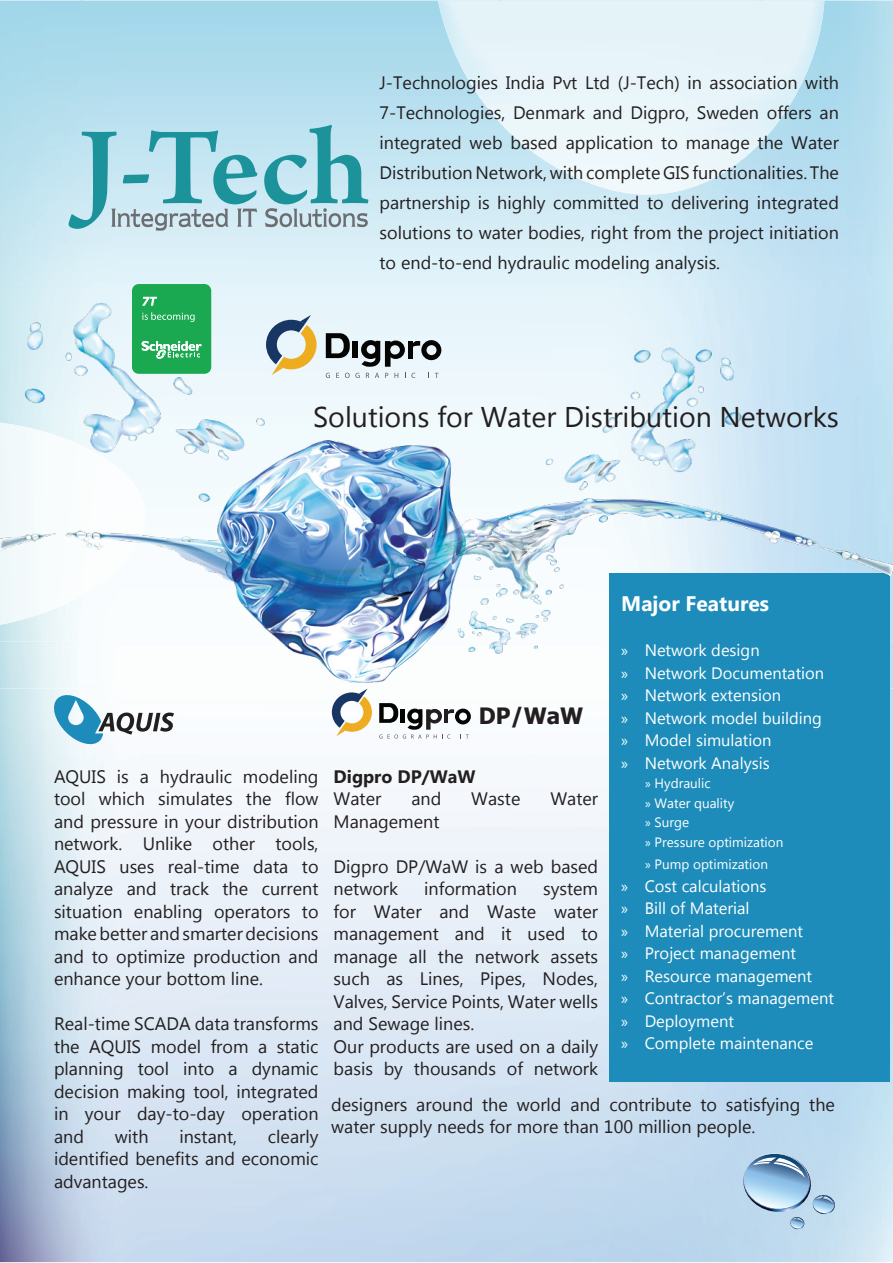
<style>
.page{position:relative;width:893px;height:1263px;background:#fff}
.page>*{position:absolute;margin:0;border:0;box-sizing:border-box;transform-origin:0 0}
.t1{font:28.5px "Lao UI";color:#231f20}
.t2{font:700 22.5px "Tahoma";color:#231f20}
.t3{font:700 21px "Lao UI";color:#fff}
.t4{font:18px/22.5px "Lao UI";color:#231f20;text-align:justify}
.t5{font:700 18px "Lao UI";color:#231f20}
.t6{font:16.5px "Lao UI";color:#fff}
.t7{font:13.5px "Lao UI";color:#fff}
.s1{font-family:"Myriad Pro"}
</style>
<div class="page">
<img style="left:0;top:689px;width:707px;height:573px">
<img style="left:438px;top:1px;width:386px;height:194px">
<div style="left:609px;top:573px;width:281px;height:509px;background:#1e8cba"></div>
<svg style="left:51px;top:692px;width:123px;height:56px"></svg>
<svg style="left:332px;top:689px;width:40px;height:47px"></svg>
<svg style="left:379px;top:703px;width:92px;height:36px"></svg>
<img style="left:0;top:304px;width:893px;height:378px">
<div style="left:132px;top:284px;width:79px;height:90px;background:#1aa950;border-radius:7px"></div>
<svg style="left:142px;top:341px;width:60px;height:18px"></svg>
<svg style="left:142px;top:312px;width:53px;height:10px"></svg>
<svg style="left:142px;top:297px;width:15px;height:9px"></svg>
<svg style="left:266px;top:315px;width:51px;height:60px;background:#bcbbaa"></svg>
<svg style="left:326px;top:333px;width:115px;height:45px;background:#a6afb2"></svg>
<svg style="left:69px;top:130px;width:188px;height:101px;background:#9bcdd7"></svg>
<svg style="left:264px;top:125px;width:105px;height:102px;background:#95c8d3"></svg>
<svg style="left:741px;top:1151px;width:95px;height:79px;background:#a6c7e0"></svg>
<p class="t4" style="left:379px;top:67px;width:461px;line-height:30px">J-Technologies India Pvt Ltd (J-Tech) in association with 7-Technologies, Denmark and Digpro, Sweden offers an integrated web based application to manage the Water Distribution Network, with complete GIS functionalities. The partnership is highly committed to delivering integrated solutions to water bodies, right from the project initiation to end-to-end hydraulic modeling analysis.</p>
<p class="t1" style="left:313px;top:398px;width:527px">Solutions for Water Distribution Networks</p>
<p class="t4" style="left:54px;top:764px;width:266px">AQUIS is a hydraulic modeling tool which simulates the flow and pressure in your distribution network. Unlike other tools, AQUIS uses real-time data to analyze and track the current situation enabling operators to make better and smarter decisions and to optimize production and enhance your bottom line.</p>
<p class="t4" style="left:54px;top:1012px;width:266px">Real-time SCADA data transforms the AQUIS model from a static planning tool into a dynamic decision making tool, integrated in your day-to-day operation and</p>
<p class="t4" style="left:54px;top:1124px;width:266px;text-indent:214px">clearly identified benefits and economic advantages.</p>
<p class="t4" style="left:115px;top:1124px;width:35px">with</p>
<p class="t4" style="left:179px;top:1124px;width:59px">instant,</p>
<p class="t2" style="left:479px;top:700px;width:106px">DP/WaW</p>
<p class="t5" style="left:334px;top:764px;width:143px">Digpro DP/WaW</p>
<p class="t4" style="left:334px;top:787px;width:49px">Water</p>
<p class="t4" style="left:411px;top:787px;width:31px">and</p>
<p class="t4" style="left:471px;top:787px;width:51px">Waste</p>
<p class="t4" style="left:550px;top:787px;width:49px">Water</p>
<p class="t4" style="left:334px;top:809px;width:107px">Management</p>
<p class="t4" style="left:334px;top:854px;width:266px">Digpro DP/WaW is a web based network</p>
<p class="t4" style="left:424px;top:877px;width:94px">information</p>
<p class="t4" style="left:334px;top:877px;width:266px;text-indent:210px">system for Water and Waste water management and it used to manage all the network assets such as Lines, Pipes, Nodes, Valves, Service Points, Water wells and Sewage lines.</p>
<p class="t4" style="left:334px;top:1034px;width:266px">Our products are used on a daily basis by thousands of network</p>
<p class="t3" style="left:621px;top:589px;width:149px">Major Features</p>
<p class="t6" style="left:621px;top:639px;width:140px"><span class="s1">»</span> Network design</p>
<p class="t6" style="left:621px;top:662px;width:204px"><span class="s1">»</span> Network Documentation</p>
<p class="t6" style="left:621px;top:684px;width:161px"><span class="s1">»</span> Network extension</p>
<p class="t6" style="left:621px;top:707px;width:202px"><span class="s1">»</span> Network model building</p>
<p class="t6" style="left:621px;top:729px;width:152px"><span class="s1">»</span> Model simulation</p>
<p class="t6" style="left:621px;top:752px;width:150px"><span class="s1">»</span> Network Analysis</p>
<p class="t7" style="left:645px;top:774px;width:67px"><span class="s1">»</span> Hydraulic</p>
<p class="t7" style="left:645px;top:794px;width:90px"><span class="s1">»</span> Water quality</p>
<p class="t7" style="left:645px;top:813px;width:45px"><span class="s1">»</span> Surge</p>
<p class="t7" style="left:645px;top:833px;width:140px"><span class="s1">»</span> Pressure optimization</p>
<p class="t7" style="left:645px;top:855px;width:124px"><span class="s1">»</span> Pump optimization</p>
<p class="t6" style="left:621px;top:875px;width:147px"><span class="s1">»</span> Cost calculations</p>
<p class="t6" style="left:621px;top:897px;width:130px"><span class="s1">»</span> Bill of Material</p>
<p class="t6" style="left:621px;top:920px;width:183px"><span class="s1">»</span> Material procurement</p>
<p class="t6" style="left:621px;top:942px;width:176px"><span class="s1">»</span> Project management</p>
<p class="t6" style="left:621px;top:965px;width:192px"><span class="s1">»</span> Resource management</p>
<p class="t6" style="left:621px;top:987px;width:214px"><span class="s1">»</span> Contractor’s management</p>
<p class="t6" style="left:621px;top:1010px;width:114px"><span class="s1">»</span> Deployment</p>
<p class="t6" style="left:621px;top:1032px;width:194px"><span class="s1">»</span> Complete maintenance</p>
<p class="t4" style="left:331px;top:1092px;width:505px">designers around the world and contribute to satisfying the water supply needs for more than 100 million people.</p>
</div>
